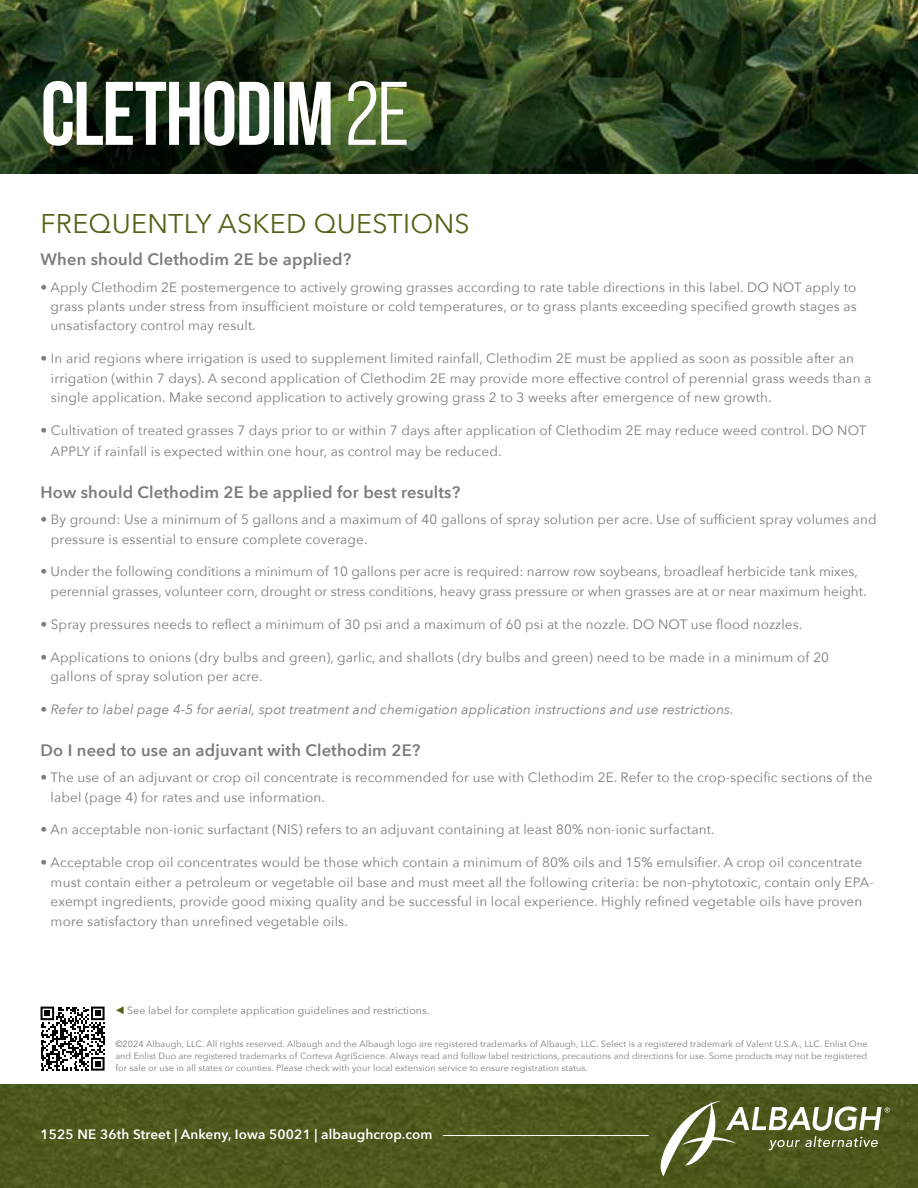
<style>
.page{position:relative;width:918px;height:1188px;background:#fff}
.page>*{position:absolute;margin:0;border:0;box-sizing:border-box;transform-origin:0 0}
.t1{font:700 90px "Bebas Neue Pro";letter-spacing:-.02em;color:#fff}
.t2{font:27px "Avenir Next";letter-spacing:.01em;color:#516316}
.t3{font:600 16.5px "Avenir Next";letter-spacing:.01em;color:#7a7c81}
.t4{font:13.5px/19.5px "Avenir Next";letter-spacing:.01em;color:#7a7c81}
.t5{font:italic 13.5px "Avenir Next";letter-spacing:.01em;color:#7a7c81}
.t6{font:600 13.5px "Avenir Next";letter-spacing:.01em;color:#fff}
.t7{font:10.5px "Avenir Next";letter-spacing:.01em;color:#7a7c81}
.t8{font:9px/12px "Avenir Next";letter-spacing:.01em;color:#7a7c81;text-align:justify}
.s1{font-family:"Bebas Neue Pro Middle";font-weight:400}
</style>
<div class="page">
<img style="left:0;top:1084px;width:918px;height:104px">
<img style="left:0;top:0;width:918px;height:174px">
<svg style="left:41px;top:1007px;width:64px;height:64px"></svg>
<hr style="left:443px;top:1135px;width:206px;height:1px;background:#fff">
<svg style="left:661px;top:1101px;width:229px;height:75px;background:#6a7543"></svg>
<h1 class="t1" style="left:40px;top:62px;width:370px">CLETHODIM <span class="s1">2E</span></h1>
<h2 class="t2" style="left:40px;top:201px;width:431px">FREQUENTLY ASKED QUESTIONS</h2>
<p class="t3" style="left:40px;top:245px;width:312px">When should Clethodim 2E be applied?</p>
<p class="t4" style="left:51px;top:276px;width:808px;text-align:justify;text-indent:-10px">• Apply Clethodim 2E postemergence to actively growing grasses according to rate table directions in this label. DO NOT apply to grass plants under stress from insufficient moisture or cold temperatures, or to grass plants exceeding specified growth stages as unsatisfactory control may result.</p>
<p class="t4" style="left:51px;top:348px;width:822px;text-indent:-10px">• In arid regions where irrigation is used to supplement limited rainfall, Clethodim 2E must be applied as soon as possible after an irrigation (within 7 days). A second application of Clethodim 2E may provide more effective control of perennial grass weeds than a single application. Make second application to actively growing grass 2 to 3 weeks after emergence of new growth.</p>
<p class="t4" style="left:51px;top:420px;width:817px;line-height:21px;text-indent:-10px">• Cultivation of treated grasses 7 days prior to or within 7 days after application of Clethodim 2E may reduce weed control. DO NOT<br>APPLY if rainfall is expected within one hour, as control may be reduced.</p>
<p class="t3" style="left:40px;top:478px;width:421px">How should Clethodim 2E be applied for best results?</p>
<p class="t4" style="left:51px;top:509px;width:827px;text-indent:-10px">• By ground: Use a minimum of 5 gallons and a maximum of 40 gallons of spray solution per acre. Use of sufficient spray volumes and pressure is essential to ensure complete coverage.</p>
<p class="t4" style="left:51px;top:561px;width:817px;text-indent:-10px">• Under the following conditions a minimum of 10 gallons per acre is required: narrow row soybeans, broadleaf herbicide tank mixes, perennial grasses, volunteer corn, drought or stress conditions, heavy grass pressure or when grasses are at or near maximum height.</p>
<p class="t4" style="left:40px;top:614px;width:763px">• Spray pressures needs to reflect a minimum of 30 psi and a maximum of 60 psi at the nozzle. DO NOT use flood nozzles.</p>
<p class="t4" style="left:51px;top:647px;width:780px;text-indent:-10px">• Applications to onions (dry bulbs and green), garlic, and shallots (dry bulbs and green) need to be made in a minimum of 20 gallons of spray solution per acre.</p>
<p class="t5" style="left:40px;top:698px;width:695px">• Refer to label page 4-5 for aerial, spot treatment and chemigation application instructions and use restrictions.</p>
<p class="t3" style="left:40px;top:736px;width:381px">Do I need to use an adjuvant with Clethodim 2E?</p>
<p class="t4" style="left:51px;top:767px;width:823px;text-indent:-10px">• The use of an adjuvant or crop oil concentrate is recommended for use with Clethodim 2E. Refer to the crop-specific sections of the label (page 4) for rates and use information.</p>
<p class="t4" style="left:40px;top:819px;width:676px">• An acceptable non-ionic surfactant (NIS) refers to an adjuvant containing at least 80% non-ionic surfactant.</p>
<p class="t4" style="left:51px;top:852px;width:825px;text-indent:-10px">• Acceptable crop oil concentrates would be those which contain a minimum of 80% oils and 15% emulsifier. A crop oil concentrate must contain either a petroleum or vegetable oil base and must meet all the following criteria: be non-phytotoxic, contain only EPA&shy;exempt ingredients, provide good mixing quality and be successful in local experience. Highly refined vegetable oils have proven more satisfactory than unrefined vegetable oils.</p>
<p class="t7" style="left:127px;top:1002px;width:304px">See label for complete application guidelines and restrictions.</p>
<p class="t8" style="left:115px;top:1037px;width:754px">©2024 Albaugh, LLC. All rights reserved. Albaugh and the Albaugh logo are registered trademarks of Albaugh, LLC. Select is a registered trademark of Valent U.S.A., LLC. Enlist One and Enlist Duo are registered trademarks of Corteva AgriScience. Always read and follow label restrictions, precautions and directions for use. Some products may not be registered for sale or use in all states or counties. Please check with your local extension service to ensure registration status.</p>
<p class="t6" style="left:40px;top:1123px;width:394px">1525 NE 36th Street | Ankeny, Iowa 50021 | albaughcrop.com</p>
</div>
